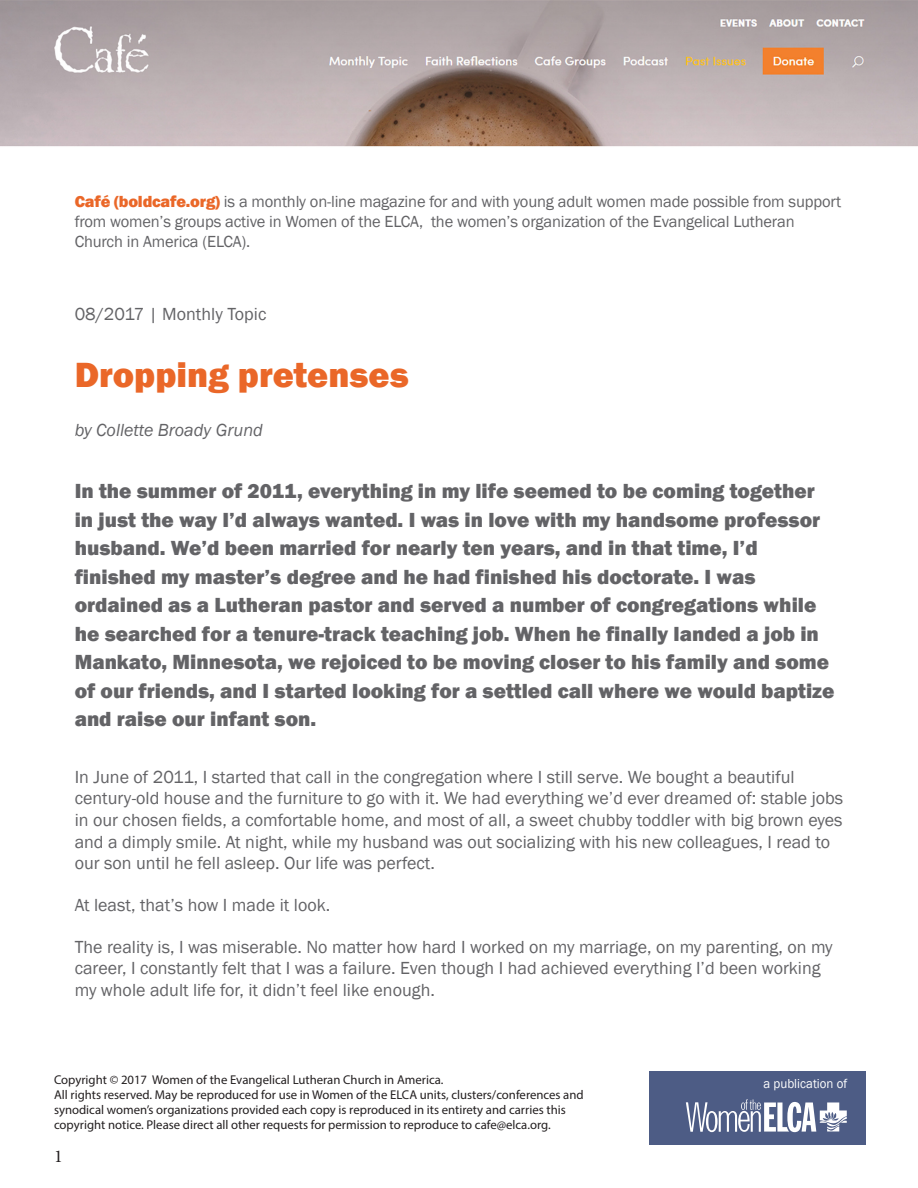
<style>
.page{position:relative;width:918px;height:1188px;background:#fff}
.page>*{position:absolute;margin:0;border:0;box-sizing:border-box;transform-origin:0 0}
.Headline{font:800 36px "Franklin Gothic";color:#ea6728}
.intro_graph{font:800 21px/28.5px "Franklin Gothic";color:#636366}
.Body_text{font:18px/21.6px "Franklin Gothic";color:#636366}
.byline{font:italic 18px "Franklin Gothic";color:#636366}
.t1{font:18px "Minion Pro";color:#231f20}
.t2{font:16.5px/19.8px "Franklin Gothic";letter-spacing:-.01em;color:#636366}
.t3{font:13.35px "Franklin Gothic";color:#fff;scale:.96 1}
.t4{font:12.75px/15.3px "Myriad Pro";color:#231f20}
.s1{font-weight:800;color:#ea6728}
</style>
<div class="page">
<img style="left:0;top:0;width:918px;height:147px">
<div style="left:649px;top:1071px;width:216px;height:74px;background:#4d5c85"></div>
<svg style="left:686px;top:1099px;width:161px;height:33px"></svg>
<p class="t2" style="left:75px;top:192px;width:768px"><span class="s1">Café (boldcafe.org)</span> is a monthly on-line magazine for and with young adult women made possible from support from women’s groups active in Women of the ELCA, the women’s organization of the Evangelical Lutheran<br>Church in America (ELCA).</p>
<p class="Body_text" style="left:75px;top:304px;width:193px">08/2017 | Monthly Topic</p>
<p class="Headline" style="left:75px;top:352px;width:336px">Dropping pretenses</p>
<p class="byline" style="left:75px;top:418px;width:190px">by Collette Broady Grund</p>
<p class="intro_graph" style="left:75px;top:477px;width:761px">In the summer of 2011, everything in my life seemed to be coming together in just the way I’d always wanted. I was in love with my handsome professor husband. We’d been married for nearly ten years, and in that time, I’d finished my master’s degree and he had finished his doctorate. I was ordained as a Lutheran pastor and served a number of congregations while he searched for a tenure-track teaching job. When he finally landed a job in Mankato, Minnesota, we rejoiced to be moving closer to his family and some of our friends, and I started looking for a settled call where we would baptize and raise our infant son.</p>
<p class="Body_text" style="left:75px;top:766px;width:770px">In June of 2011, I started that call in the congregation where I still serve. We bought a beautiful century-old house and the furniture to go with it. We had everything we’d ever dreamed of: stable jobs in our chosen fields, a comfortable home, and most of all, a sweet chubby toddler with big brown eyes and a dimply smile. At night, while my husband was out socializing with his new colleagues, I read to our son until he fell asleep. Our life was perfect.</p>
<p class="Body_text" style="left:75px;top:895px;width:257px">At least, that’s how I made it look.</p>
<p class="Body_text" style="left:75px;top:936px;width:760px">The reality is, I was miserable. No matter how hard I worked on my marriage, on my parenting, on my career, I constantly felt that I was a failure. Even though I had achieved everything I’d been working my whole adult life for, it didn’t feel like enough.</p>
<p class="t4" style="left:54px;top:1071px;width:531px">Copyright © 2017 Women of the Evangelical Lutheran Church in America.<br>All rights reserved. May be reproduced for use in Women of the ELCA units, clusters/conferences and synodical women’s organizations provided each copy is reproduced in its entirety and carries this copyright notice. Please direct all other requests for permission to reproduce to cafe@elca.org.</p>
<p class="t3" style="left:764px;top:1075px;width:89px">a publication of</p>
<p class="t1" style="left:54px;top:1144px;width:10px">1</p>
</div>
